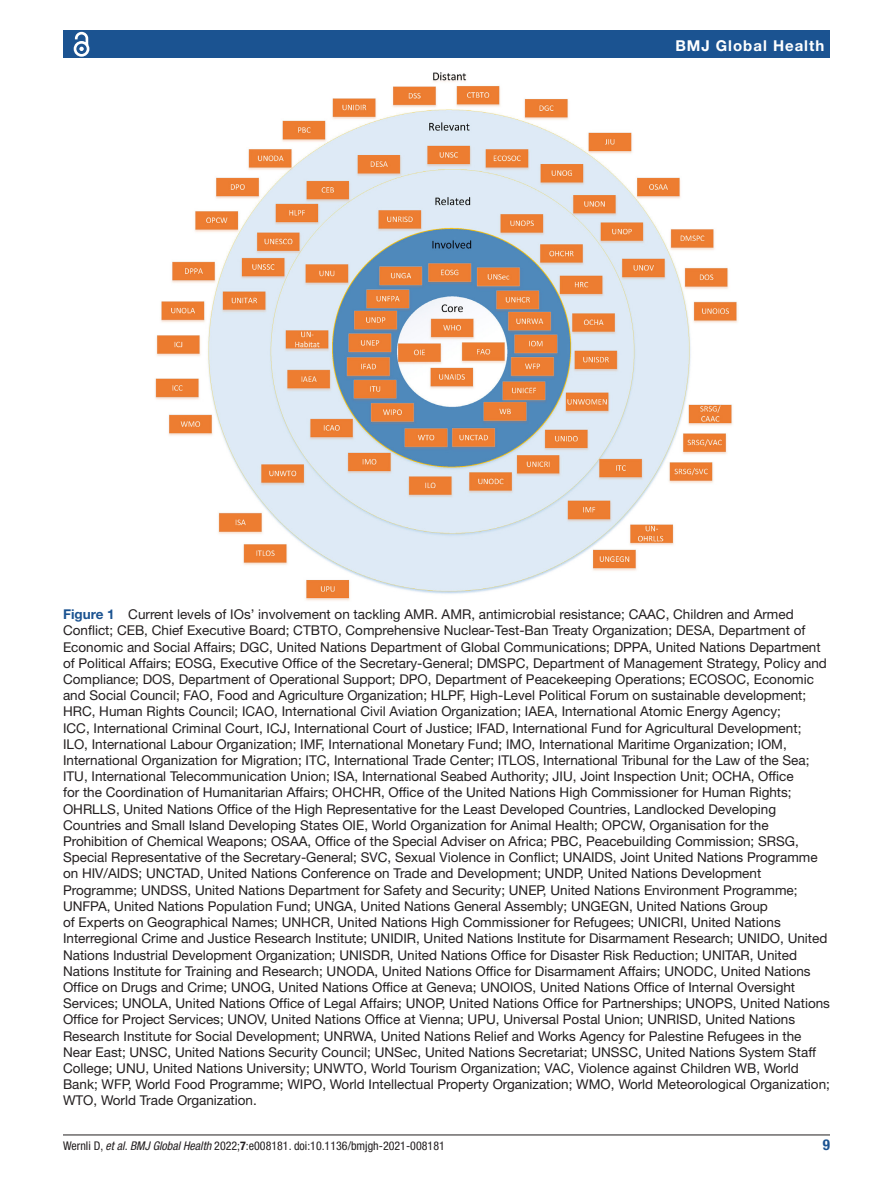
<style>
.page{position:relative;width:893px;height:1191px;background:#fff}
.page>*{position:absolute;margin:0;border:0;box-sizing:border-box;transform-origin:0 0}
.t1{font:700 15px "Helvetica Neue LT Std";letter-spacing:.065em;color:#fff}
.t2{font:700 condensed 15px "Helvetica Neue LT Std";color:#1b5391}
.t3{font:13.5px/16.2px "Helvetica Neue LT Std";color:#231f20}
.t4{font:condensed 12px "Helvetica Neue LT Std";color:#231f20}
.s1{font-weight:700;color:#1b5391}
.s2{font-style:italic}
.s3{font-weight:700}
</style>
<div class="page">
<hr style="left:63px;top:1134px;width:767px;height:1px;background:#231f20">
<div style="left:63px;top:31px;width:767px;height:27px;background:#1b5391"></div>
<svg style="left:73px;top:31px;width:17px;height:26px"></svg>
<img style="left:155px;top:73px;width:583px;height:528px">
<p class="t1" style="left:675px;top:36px;width:150px">BMJ Global Health</p>
<p class="t3" style="left:63px;top:606px;width:768px"><span class="s1">Figure 1</span> Current levels of IOs’ involvement on tackling AMR. AMR, antimicrobial resistance; CAAC, Children and Armed Conflict; CEB, Chief Executive Board; CTBTO, Comprehensive Nuclear-Test-Ban Treaty Organization; DESA, Department of Economic and Social Affairs; DGC, United Nations Department of Global Communications; DPPA, United Nations Department of Political Affairs; EOSG, Executive Office of the Secretary-General; DMSPC, Department of Management Strategy, Policy and Compliance; DOS, Department of Operational Support; DPO, Department of Peacekeeping Operations; ECOSOC, Economic and Social Council; FAO, Food and Agriculture Organization; HLPF, High-Level Political Forum on sustainable development; HRC, Human Rights Council; ICAO, International Civil Aviation Organization; IAEA, International Atomic Energy Agency;<br>ICC, International Criminal Court, ICJ, International Court of Justice; IFAD, International Fund for Agricultural Development;<br>ILO, International Labour Organization; IMF, International Monetary Fund; IMO, International Maritime Organization; IOM, International Organization for Migration; ITC, International Trade Center; ITLOS, International Tribunal for the Law of the Sea; ITU, International Telecommunication Union; ISA, International Seabed Authority; JIU, Joint Inspection Unit; OCHA, Office<br>for the Coordination of Humanitarian Affairs; OHCHR, Office of the United Nations High Commissioner for Human Rights; OHRLLS, United Nations Office of the High Representative for the Least Developed Countries, Landlocked Developing Countries and Small Island Developing States OIE, World Organization for Animal Health; OPCW, Organisation for the Prohibition of Chemical Weapons; OSAA, Office of the Special Adviser on Africa; PBC, Peacebuilding Commission; SRSG, Special Representative of the Secretary-General; SVC, Sexual Violence in Conflict; UNAIDS, Joint United Nations Programme on HIV/AIDS; UNCTAD, United Nations Conference on Trade and Development; UNDP, United Nations Development Programme; UNDSS, United Nations Department for Safety and Security; UNEP, United Nations Environment Programme; UNFPA, United Nations Population Fund; UNGA, United Nations General Assembly; UNGEGN, United Nations Group<br>of Experts on Geographical Names; UNHCR, United Nations High Commissioner for Refugees; UNICRI, United Nations Interregional Crime and Justice Research Institute; UNIDIR, United Nations Institute for Disarmament Research; UNIDO, United Nations Industrial Development Organization; UNISDR, United Nations Office for Disaster Risk Reduction; UNITAR, United Nations Institute for Training and Research; UNODA, United Nations Office for Disarmament Affairs; UNODC, United Nations Office on Drugs and Crime; UNOG, United Nations Office at Geneva; UNOIOS, United Nations Office of Internal Oversight Services; UNOLA, United Nations Office of Legal Affairs; UNOP, United Nations Office for Partnerships; UNOPS, United Nations Office for Project Services; UNOV, United Nations Office at Vienna; UPU, Universal Postal Union; UNRISD, United Nations Research Institute for Social Development; UNRWA, United Nations Relief and Works Agency for Palestine Refugees in the Near East; UNSC, United Nations Security Council; UNSec, United Nations Secretariat; UNSSC, United Nations System Staff College; UNU, United Nations University; UNWTO, World Tourism Organization; VAC, Violence against Children WB, World Bank; WFP, World Food Programme; WIPO, World Intellectual Property Organization; WMO, World Meteorological Organization; WTO, World Trade Organization.</p>
<p class="t4" style="left:63px;top:1138px;width:383px">Wernli D, <span class="s2">et al</span>. <span class="s2">BMJ Global Health</span> 2022;<span class="s3">7</span>:e008181. doi:10.1136/bmjgh-2021-008181</p>
<p class="t2" style="left:823px;top:1135px;width:9px">9</p>
</div>
